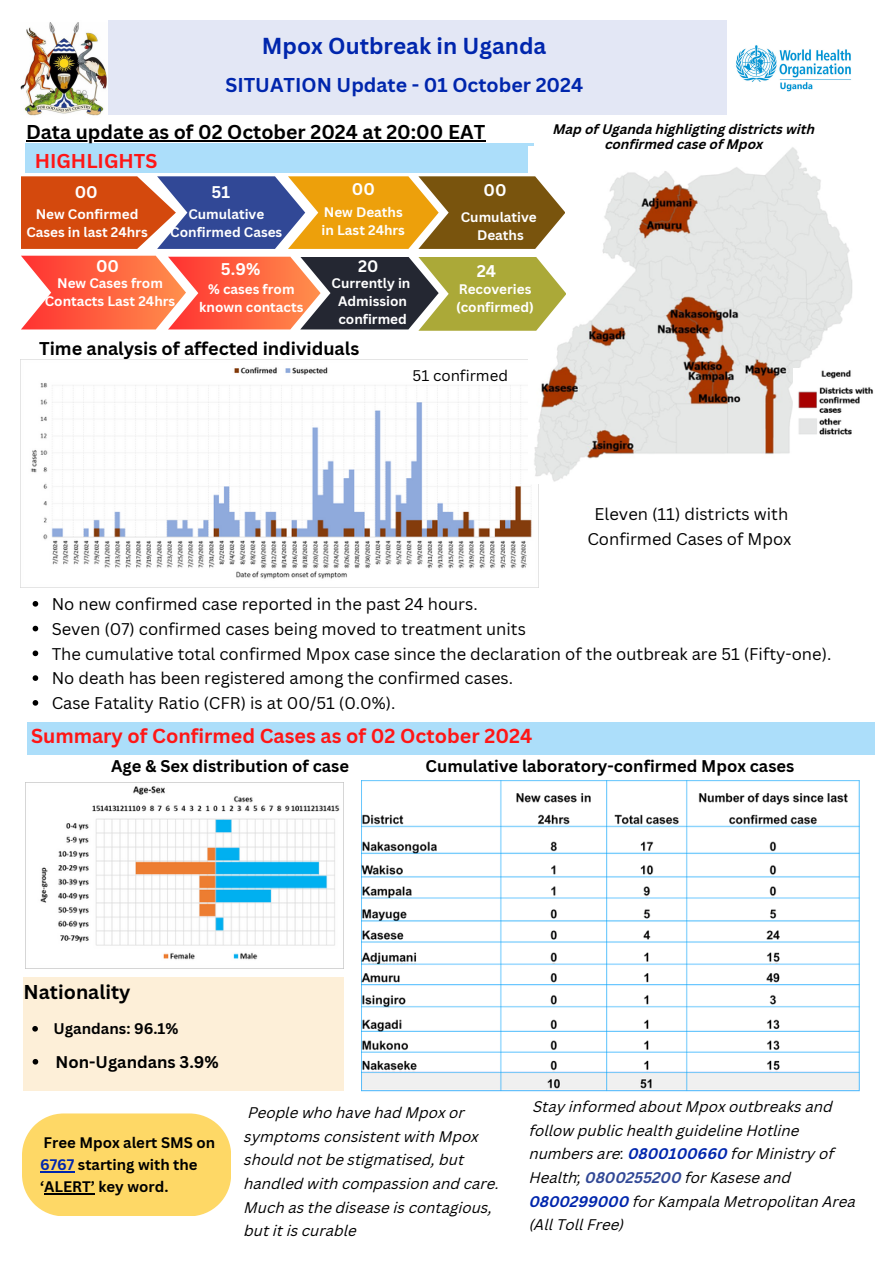
<style>
.page{position:relative;width:894px;height:1264px;background:#fff}
.page>*{position:absolute;margin:0;border:0;box-sizing:border-box;transform-origin:0 0}
.t1{font:700 22.5px "Canva Sans";color:#0026ad}
.t2{font:700 19.65px "Canva Sans";color:#ff1616}
.t3{font:700 19.5px "Canva Sans";color:#000}
.t4{font:700 19.5px "Canva Sans";color:#0026ad}
.t5{font:700 19.5px "Canva Sans";color:#ff1616}
.t6{font:700 18px "Canva Sans";color:#000}
.t7{font:16.5px/24.8px "Canva Sans";color:#000;text-align:center}
.t8{font:700 16.5px "Canva Sans";color:#000}
.t9{font:700 16.5px "Canva Sans";color:#fff}
.t10{font:700 16.2px "Canva Sans";color:#fff}
.t11{font:italic 15px/23.7px "Canva Sans";color:#000}
.t12{font:700 15px "Canva Sans";color:#000}
.t13{font:15px "Canva Sans";color:#000}
.t14{font:700 14.85px/22.4px "Canva Sans";color:#000}
.t15{font:700 13.5px/18px "Canva Sans";color:#fff}
.t16{font:italic 700 13.5px/14.7px "Canva Sans";color:#000;text-align:center}
.s1{color:#0026ad}
.s2{font-weight:700;color:#0026ad}
.s3{font-weight:700;color:#314896}
</style>
<div class="page">
<div style="left:29px;top:21px;width:821px;height:94px;background:#e3e7f5"></div>
<img style="left:21px;top:21px;width:87px;height:95px">
<div style="left:27px;top:722px;width:847px;height:32px;background:#acdefa"></div>
<div style="left:26px;top:144px;width:508px;height:29px;background:#acdefa"></div>
<svg style="left:22px;top:1113px;width:209px;height:103px;background:#fcda71"></svg>
<div style="left:24px;top:977px;width:319px;height:113px;background:#fdefd8"></div>
<img style="left:26px;top:782px;width:317px;height:178px">
<img style="left:727px;top:21px;width:124px;height:94px">
<img style="left:21px;top:359px;width:517px;height:229px">
<hr style="left:26px;top:140px;width:459px;height:1px;background:#000">
<img style="left:528px;top:146px;width:324px;height:337px">
<img style="left:793px;top:368px;width:80px;height:70px">
<svg style="left:21px;top:176px;width:544px;height:73px;background:#a77142"></svg>
<svg style="left:21px;top:256px;width:545px;height:75px;background:#c37a54"></svg>
<img style="left:361px;top:781px;width:498px;height:311px">
<hr style="left:40px;top:1171px;width:34px;height:1px;background:#0026ad">
<hr style="left:44px;top:1193px;width:51px;height:1px;background:#000">
<svg style="left:33px;top:601px;width:5px;height:5px"></svg>
<svg style="left:33px;top:625px;width:5px;height:6px"></svg>
<svg style="left:33px;top:650px;width:5px;height:6px"></svg>
<svg style="left:33px;top:675px;width:5px;height:6px"></svg>
<svg style="left:33px;top:700px;width:5px;height:5px"></svg>
<svg style="left:33px;top:1059px;width:5px;height:5px"></svg>
<svg style="left:32px;top:1026px;width:6px;height:5px"></svg>
<p class="t1" style="left:262px;top:30px;width:286px">Mpox Outbreak in Uganda</p>
<h3 class="t4" style="left:225px;top:71px;width:359px">SITUATION Update - 01 October 2024</h3>
<p class="t3" style="left:26px;top:118px;width:460px">Data update as of 02 October 2024 at 20:00 EAT</p>
<p class="t5" style="left:35px;top:147px;width:124px">HIGHLIGHTS</p>
<p class="t9" style="left:75px;top:180px;width:25px">00</p>
<p class="t9" style="left:211px;top:180px;width:20px">51</p>
<h4 class="t9" style="left:352px;top:177px;width:25px">00</h4>
<p class="t15" style="left:321px;top:203px;width:85px">New Deaths in Last 24hrs</p>
<h3 class="t10" style="left:358px;top:255px;width:22px">20</h3>
<p class="t15" style="left:36px;top:205px;width:104px">New Confirmed</p>
<h4 class="t15" style="left:26px;top:223px;width:123px">Cases in last 24hrs</h4>
<p class="t15" style="left:188px;top:205px;width:77px">Cumulative</p>
<p class="t15" style="left:170px;top:223px;width:113px">Confirmed Cases</p>
<p class="t9" style="left:96px;top:255px;width:25px">00</p>
<p class="t9" style="left:221px;top:257px;width:41px">5.9%</p>
<p class="t15" style="left:199px;top:279px;width:106px;text-align:center">% cases from known contacts</p>
<h3 class="t15" style="left:331px;top:273px;width:80px">Currently in</h3>
<h1 class="t15" style="left:45px;top:274px;width:132px;text-align:center">New Cases from<br>Contacts Last 24hrs</h1>
<p class="t15" style="left:338px;top:291px;width:70px">Admission confirmed</p>
<p class="t6" style="left:39px;top:335px;width:322px">Time analysis of affected individuals</p>
<p class="t9" style="left:483px;top:178px;width:25px">00</p>
<p class="t15" style="left:460px;top:208px;width:77px">Cumulative</p>
<h3 class="t15" style="left:477px;top:226px;width:48px">Deaths</h3>
<p class="t9" style="left:476px;top:259px;width:21px">24</p>
<p class="t15" style="left:456px;top:279px;width:79px">Recoveries (confirmed)</p>
<p class="t13" style="left:412px;top:365px;width:97px">51 confirmed</p>
<p class="t16" style="left:553px;top:123px;width:263px">Map of Uganda highligting districts with confirmed case of Mpox</p>
<h5 class="t7" style="left:587px;top:501px;width:205px">Eleven (11) districts with<br>Confirmed Cases of Mpox</h5>
<p class="t7" style="left:52px;top:591px;width:427px">No new confirmed case reported in the past 24 hours.</p>
<h5 class="t7" style="left:52px;top:616px;width:475px">Seven (07) confirmed cases being moved to treatment units</h5>
<p class="t7" style="left:52px;top:640px;width:781px">The cumulative total confirmed Mpox case since the declaration of the outbreak are 51 (Fifty-one).</p>
<p class="t7" style="left:52px;top:665px;width:463px">No death has been registered among the confirmed cases.</p>
<p class="t7" style="left:52px;top:690px;width:345px">Case Fatality Ratio (CFR) is at 00/51 (0.0%).</p>
<h3 class="t2" style="left:31px;top:722px;width:502px">Summary of Confirmed Cases as of 02 October 2024</h3>
<h2 class="t8" style="left:111px;top:754px;width:239px">Age &amp; Sex distribution of case</h2>
<p class="t8" style="left:425px;top:754px;width:370px">Cumulative laboratory-confirmed Mpox cases</p>
<p class="t3" style="left:24px;top:977px;width:108px">Nationality</p>
<p class="t12" style="left:53px;top:1017px;width:126px">Ugandans: 96.1%</p>
<h4 class="t8" style="left:56px;top:1050px;width:165px">Non-Ugandans 3.9%</h4>
<p class="t14" style="left:40px;top:1130px;width:176px">Free Mpox alert SMS on<br><span class="s1">6767</span> starting with the ‘ALERT’ key word.</p>
<p class="t11" style="left:244px;top:1102px;width:256px">People who have had Mpox or symptoms consistent with Mpox should not be stigmatised, but handled with compassion and care.<br>Much as the disease is contagious, but it is curable</p>
<p class="t11" style="left:529px;top:1096px;width:328px">Stay informed about Mpox outbreaks and follow public health guideline Hotline numbers are: <span class="s2">0800100660</span> for Ministry of Health; <span class="s3">0800255200</span> for Kasese and <span class="s2">0800299000</span> for Kampala Metropolitan Area (All Toll Free)</p>
</div>
